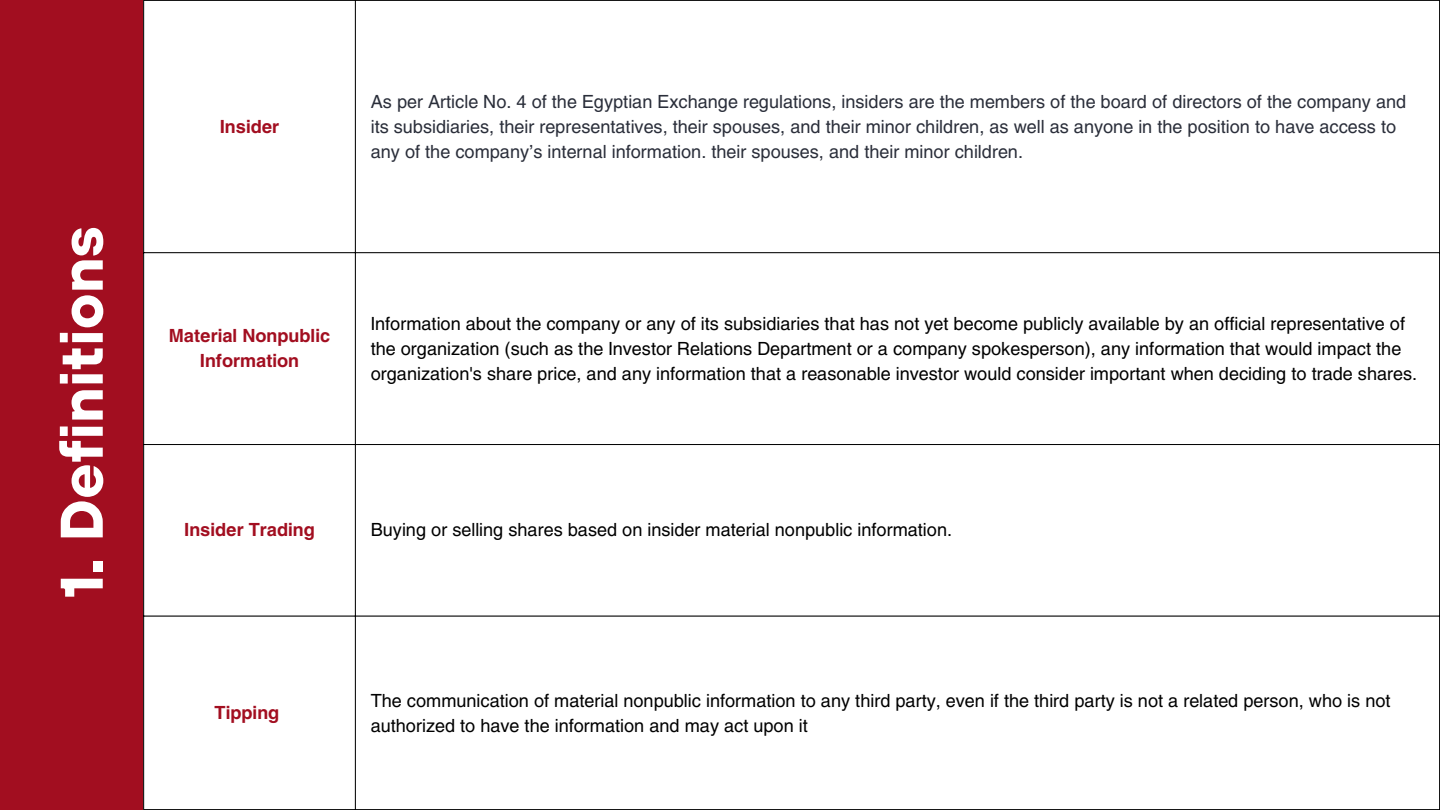
<style>
.page{position:relative;width:1440px;height:810px;background:#fff}
.page>*{position:absolute;margin:0;border:0;box-sizing:border-box;transform-origin:0 0}
.t1{font:700 60px "TT Hoves";color:#fff}
.t2{font:18px/24.8px "Helios";color:#000}
.t3{font:18px/24.8px "Helios";color:#2a2e3a}
.t4{font:700 18px/24.8px "Helios";color:#a20e20;text-align:center}
</style>
<div class="page">
<div style="left:0;top:0;width:143px;height:810px;background:#a20e20"></div>
<hr style="left:143px;top:1px;width:1px;height:808px;background:#000">
<hr style="left:355px;top:1px;width:1px;height:808px;background:#000">
<hr style="left:1439px;top:1px;width:1px;height:808px;background:#000">
<hr style="left:143px;top:0;width:1297px;height:1px;background:#000">
<hr style="left:143px;top:252px;width:1297px;height:1px;background:#000">
<hr style="left:143px;top:444px;width:1297px;height:1px;background:#000">
<hr style="left:143px;top:616px;width:1297px;height:1px;background:#000">
<hr style="left:143px;top:809px;width:1297px;height:1px;background:#000">
<h1 class="t1" style="left:43px;top:598px;width:374px;rotate:-90deg">1. Definitions</h1>
<p class="t4" style="left:220px;top:114px;width:61px">Insider</p>
<p class="t3" style="left:371px;top:89px;width:1037px">As per Article No. 4 of the Egyptian Exchange regulations, insiders are the members of the board of directors of the company and its subsidiaries, their representatives, their spouses, and their minor children, as well as anyone in the position to have access to any of the company’s internal information. their spouses, and their minor children.</p>
<p class="t4" style="left:169px;top:323px;width:163px">Material Nonpublic<br>Information</p>
<p class="t2" style="left:371px;top:311px;width:1048px">Information about the company or any of its subsidiaries that has not yet become publicly available by an official representative of the organization (such as the Investor Relations Department or a company spokesperson), any information that would impact the organization's share price, and any information that a reasonable investor would consider important when deciding to trade shares.</p>
<p class="t4" style="left:184px;top:517px;width:132px">Insider Trading</p>
<p class="t2" style="left:371px;top:517px;width:583px">Buying or selling shares based on insider material nonpublic information.</p>
<p class="t4" style="left:215px;top:700px;width:66px">Tipping</p>
<p class="t2" style="left:371px;top:688px;width:1021px">The communication of material nonpublic information to any third party, even if the third party is not a related person, who is not authorized to have the information and may act upon it</p>
</div>
